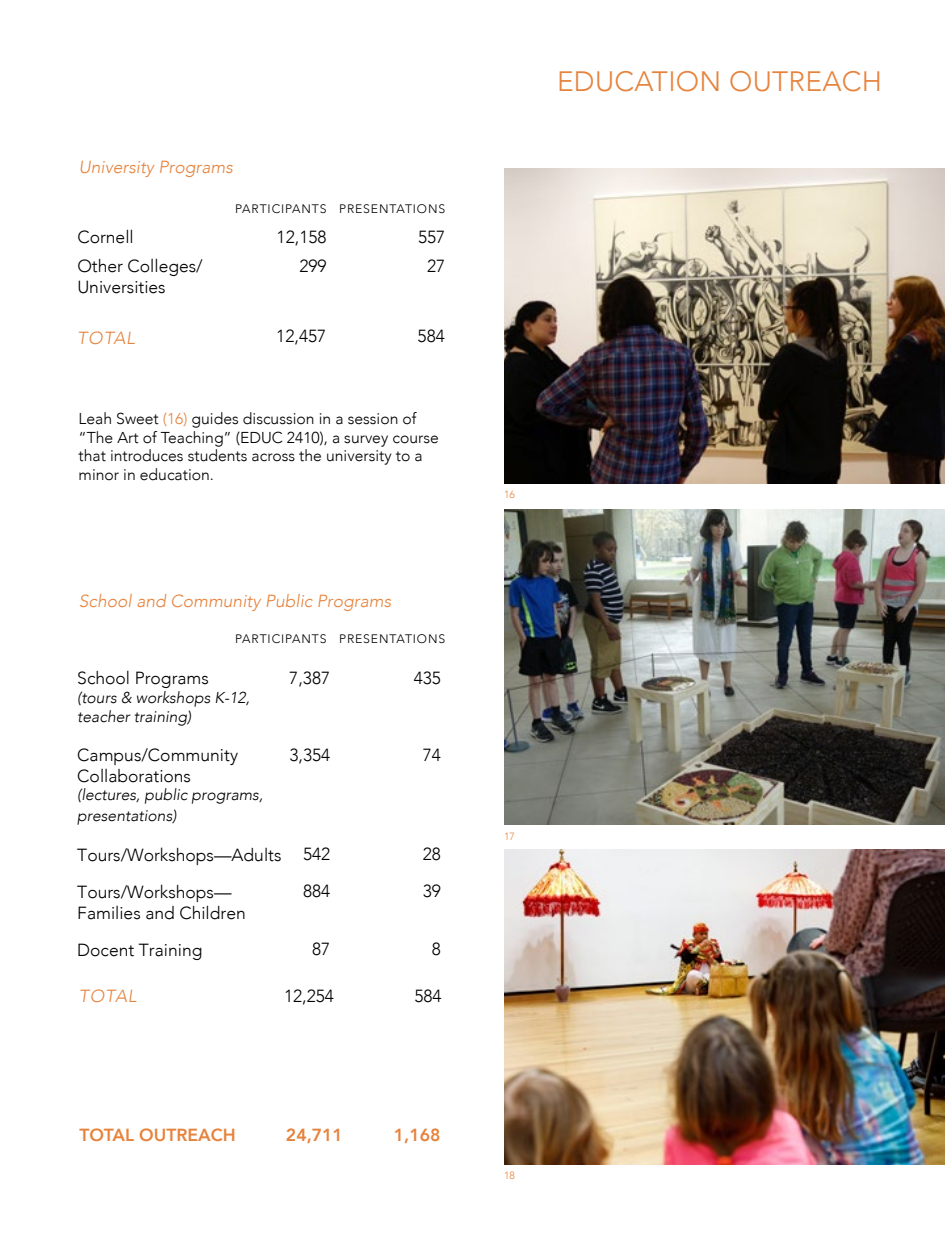
<style>
.page{position:relative;width:945px;height:1260px;background:#fff}
.page>*{position:absolute;margin:0;border:0;box-sizing:border-box;transform-origin:0 0}
.t1{font:300 28px "Avenir";letter-spacing:.01em;color:#e6833d}
.t2{font:300 17.5px/36.8px "Avenir";color:#000}
.t3{font:italic 300 17.5px "Avenir";color:#e6833d}
.t4{font:800 17.5px "Avenir";color:#e6833d}
.t5{font:300 15.75px/18.9px "Avenir";color:#000}
.t6{font:italic 300 15.75px/21px "Avenir";color:#000}
.t7{font:300 12.25px "Avenir";letter-spacing:.07em;color:#000}
.t8{font:300 10.5px "Avenir";color:#e6833d}
.s1{color:#e6833d}
</style>
<div class="page">
<img style="left:504px;top:509px;width:441px;height:315px">
<img style="left:504px;top:849px;width:441px;height:315px">
<img style="left:504px;top:169px;width:441px;height:315px">
<p class="t3" style="left:79px;top:157px;width:155px">University Programs</p>
<p class="t2" style="left:77px;top:223px;width:127px;line-height:28.9px">Cornell<br>Other Colleges/</p>
<p class="t2" style="left:77px;top:269px;width:90px">Universities</p>
<p class="t7" style="left:235px;top:202px;width:212px">PARTICIPANTS PRESENTATIONS</p>
<p class="t2" style="left:277px;top:223px;width:52px;line-height:28.9px;text-align:right">12,158<br>299</p>
<p class="t2" style="left:418px;top:223px;width:29px;line-height:28.9px;text-align:center">557<br>27</p>
<p class="t3" style="left:77px;top:328px;width:59px">TOTAL</p>
<p class="t2" style="left:276px;top:318px;width:52px">12,457</p>
<p class="t2" style="left:418px;top:318px;width:29px">584</p>
<p class="t5" style="left:79px;top:409px;width:362px">Leah Sweet <span class="s1">(16)</span> guides discussion in a session of “The Art of Teaching” (EDUC 2410), a survey course that introduces students across the university to a minor in education.</p>
<p class="t3" style="left:79px;top:591px;width:314px">School and Community Public Programs</p>
<p class="t7" style="left:235px;top:632px;width:212px">PARTICIPANTS PRESENTATIONS</p>
<p class="t2" style="left:77px;top:659px;width:133px">School Programs</p>
<p class="t6" style="left:77px;top:688px;width:174px;line-height:18.9px">(tours &amp; workshops K-12, teacher training)</p>
<p class="t2" style="left:77px;top:744px;width:162px;line-height:21px">Campus/Community<br>Collaborations</p>
<p class="t6" style="left:77px;top:785px;width:187px">(lectures, public programs, presentations)</p>
<p class="t2" style="left:77px;top:837px;width:206px">Tours/Workshops—Adults<br>Tours/Workshops—</p>
<p class="t2" style="left:77px;top:895px;width:170px">Families and Children<br>Docent Training</p>
<p class="t2" style="left:289px;top:659px;width:42px">7,387</p>
<p class="t2" style="left:414px;top:659px;width:29px">435</p>
<p class="t2" style="left:289px;top:736px;width:42px">3,354</p>
<p class="t2" style="left:423px;top:736px;width:20px">74</p>
<p class="t2" style="left:303px;top:836px;width:29px">542<br>884</p>
<p class="t2" style="left:423px;top:836px;width:20px">28<br>39</p>
<p class="t2" style="left:312px;top:930px;width:20px">87</p>
<p class="t2" style="left:432px;top:930px;width:11px">8</p>
<p class="t3" style="left:79px;top:986px;width:59px">TOTAL</p>
<p class="t2" style="left:284px;top:978px;width:52px">12,254</p>
<p class="t2" style="left:414px;top:978px;width:29px">584</p>
<p class="t4" style="left:79px;top:1119px;width:158px">TOTAL OUTREACH</p>
<p class="t4" style="left:286px;top:1119px;width:58px">24,711</p>
<p class="t4" style="left:394px;top:1119px;width:48px">1,168</p>
<h1 class="t1" style="left:557px;top:65px;width:326px">EDUCATION OUTREACH</h1>
<p class="t8" style="left:504px;top:488px;width:12px">16</p>
<p class="t8" style="left:504px;top:830px;width:12px">17</p>
<p class="t8" style="left:504px;top:1169px;width:12px">18</p>
</div>
